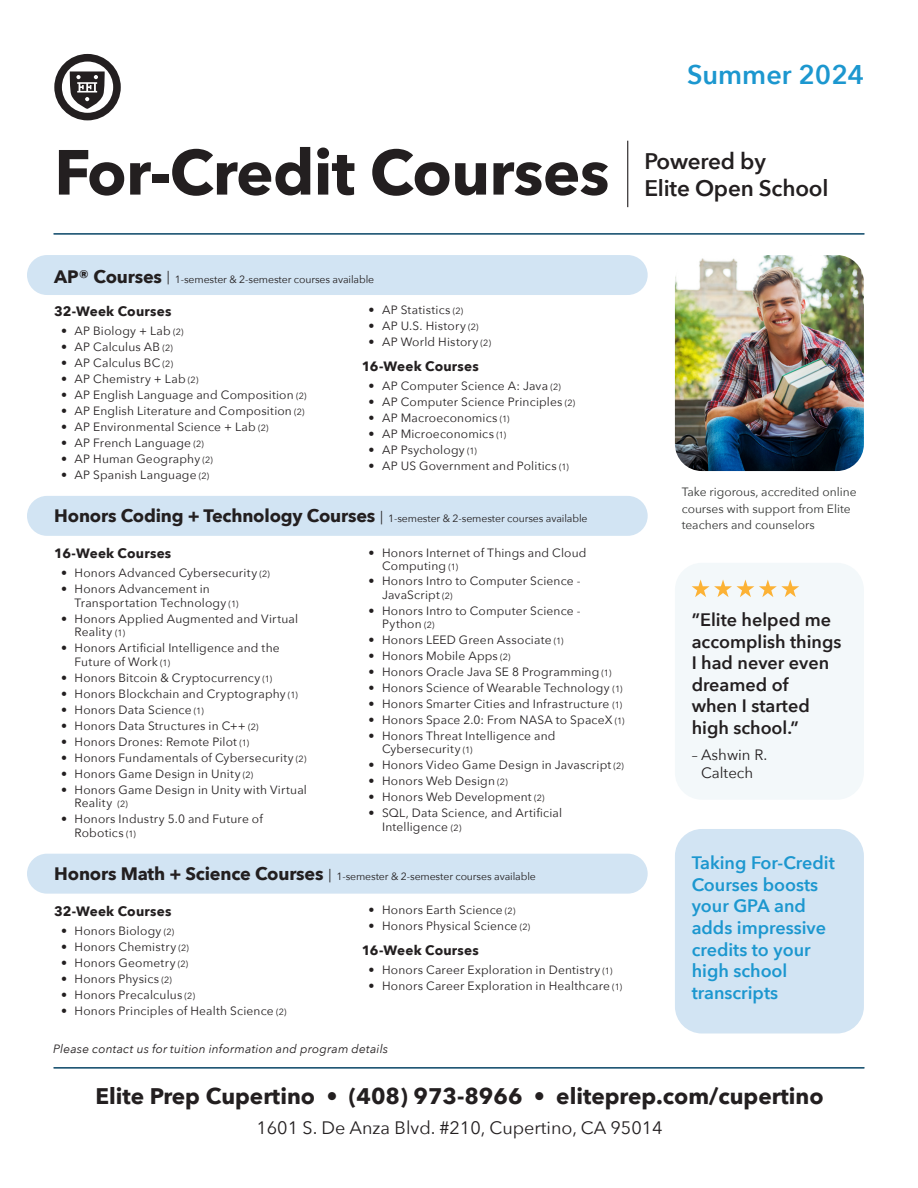
<style>
.page{position:relative;width:918px;height:1188px;background:#fff}
.page>*{position:absolute;margin:0;border:0;box-sizing:border-box;transform-origin:0 0}
.t1{font:700 63px "Avenir Next";letter-spacing:-.01em;color:#231f20}
.t2{font:600 27px "Avenir Next";color:#1c97cf}
.Subtitle{font:700 22.5px "Avenir Next";color:#231f20}
.t3{font:600 22.5px "Avenir Next";letter-spacing:-.01em;color:#231f20}
.Subtitle-2{font:600 18px/21.6px "Avenir Next";color:#1c97cf}
.Subtitle-3{font:600 18px/21.6px "Avenir Next";color:#231f20}
.Subtitle-4{font:18px "Avenir Next";color:#231f20}
.Subtitle-5{font:15px "Avenir Next";color:#231f20}
.Program_Title{font:700 13.5px "Avenir Next";letter-spacing:.015em;color:#231f20}
.t4{font:12px/13.5px "Avenir Next";letter-spacing:.015em;color:#231f20}
.Subtitle-6{font:12px/16.5px "Avenir Next";color:#323332}
.t5{font:italic 12px "Avenir Next";letter-spacing:.015em;color:#231f20}
.Subtitle-7{font:10.5px "Avenir Next";letter-spacing:-.01em;color:#231f20}
.s1{font-weight:700;font-size:18px}
.s2{font-size:13.5px}
.s3{font-size:9px}
</style>
<div class="page">
<svg style="left:54px;top:54px;width:67px;height:66px"></svg>
<hr style="left:54px;top:1067px;width:810px;height:2px;background:#094667">
<hr style="left:54px;top:233px;width:810px;height:2px;background:#094667">
<div style="left:27px;top:255px;width:621px;height:40px;background:#d2e4f3;border-radius:20px"></div>
<div style="left:27px;top:496px;width:621px;height:40px;background:#d2e4f3;border-radius:20px"></div>
<div style="left:675px;top:563px;width:189px;height:237px;background:#f3f8fa;border-radius:27px"></div>
<img style="left:675px;top:255px;width:189px;height:216px">
<div style="left:675px;top:829px;width:189px;height:205px;background:#d2e4f3;border-radius:27px"></div>
<div style="left:27px;top:854px;width:621px;height:40px;background:#d2e4f3;border-radius:20px"></div>
<hr style="left:627px;top:141px;width:1px;height:66px;background:#231f20">
<svg style="left:692px;top:580px;width:107px;height:17px"></svg>
<p class="t1" style="left:54px;top:118px;width:557px">For-Credit Courses</p>
<p class="t2" style="left:687px;top:51px;width:179px">Summer 2024</p>
<p class="t3" style="left:644px;top:142px;width:123px">Powered by</p>
<p class="t3" style="left:644px;top:169px;width:185px">Elite Open School</p>
<p class="Subtitle-7" style="left:54px;top:270px;width:321px"><span class="s1">AP® Courses</span> <span class="s2">|</span> 1-semester &amp; 2-semester courses available</p>
<p class="Program_Title" style="left:54px;top:299px;width:119px">32-Week Courses</p>
<p class="t4" style="left:61px;top:323px;width:124px">• AP Biology + Lab <span class="s3">(2)</span></p>
<p class="t4" style="left:61px;top:339px;width:113px">• AP Calculus AB <span class="s3">(2)</span></p>
<p class="t4" style="left:61px;top:355px;width:113px">• AP Calculus BC <span class="s3">(2)</span></p>
<p class="t4" style="left:61px;top:371px;width:139px">• AP Chemistry + Lab <span class="s3">(2)</span></p>
<p class="t4" style="left:61px;top:387px;width:247px">• AP English Language and Composition <span class="s3">(2)</span></p>
<p class="t4" style="left:61px;top:403px;width:245px">• AP English Literature and Composition <span class="s3">(2)</span></p>
<p class="t4" style="left:61px;top:419px;width:209px">• AP Environmental Science + Lab <span class="s3">(2)</span></p>
<p class="t4" style="left:61px;top:435px;width:144px">• AP French Language <span class="s3">(2)</span></p>
<p class="t4" style="left:61px;top:451px;width:153px">• AP Human Geography <span class="s3">(2)</span></p>
<p class="t4" style="left:61px;top:468px;width:150px">• AP Spanish Language <span class="s3">(2)</span></p>
<p class="t4" style="left:369px;top:303px;width:96px">• AP Statistics <span class="s3">(2)</span></p>
<p class="t4" style="left:369px;top:319px;width:112px">• AP U.S. History <span class="s3">(2)</span></p>
<p class="t4" style="left:369px;top:334px;width:124px">• AP World History <span class="s3">(2)</span></p>
<p class="Program_Title" style="left:362px;top:354px;width:119px">16-Week Courses</p>
<p class="t4" style="left:369px;top:378px;width:194px">• AP Computer Science A: Java <span class="s3">(2)</span></p>
<p class="t4" style="left:369px;top:394px;width:208px">• AP Computer Science Principles <span class="s3">(2)</span></p>
<p class="t4" style="left:369px;top:410px;width:143px">• AP Macroeconomics <span class="s3">(1)</span></p>
<p class="t4" style="left:369px;top:426px;width:139px">• AP Microeconomics <span class="s3">(1)</span></p>
<p class="t4" style="left:369px;top:442px;width:110px">• AP Psychology <span class="s3">(1)</span></p>
<p class="t4" style="left:369px;top:458px;width:202px">• AP US Government and Politics <span class="s3">(1)</span></p>
<p class="Subtitle-7" style="left:54px;top:510px;width:535px"><span class="s1">Honors Coding + Technology Courses</span> <span class="s2">|</span> 1-semester &amp; 2-semester courses available</p>
<p class="Program_Title" style="left:54px;top:542px;width:119px">16-Week Courses</p>
<p class="t4" style="left:61px;top:566px;width:210px">• Honors Advanced Cybersecurity <span class="s3">(2)</span></p>
<p class="t4" style="left:75px;top:582px;width:165px;text-indent:-14px">• Honors Advancement in<br>Transportation Technology <span class="s3">(1)</span></p>
<p class="t4" style="left:75px;top:611px;width:225px;text-indent:-14px">• Honors Applied Augmented and Virtual<br>Reality <span class="s3">(1)</span></p>
<p class="t4" style="left:75px;top:641px;width:207px;text-indent:-14px">• Honors Artificial Intelligence and the<br>Future of Work <span class="s3">(1)</span></p>
<p class="t4" style="left:61px;top:670px;width:213px">• Honors Bitcoin &amp; Cryptocurrency <span class="s3">(1)</span></p>
<p class="t4" style="left:61px;top:686px;width:238px">• Honors Blockchain and Cryptography <span class="s3">(1)</span></p>
<p class="t4" style="left:61px;top:702px;width:144px">• Honors Data Science <span class="s3">(1)</span></p>
<p class="t4" style="left:61px;top:718px;width:199px">• Honors Data Structures in C++ <span class="s3">(2)</span></p>
<p class="t4" style="left:61px;top:734px;width:190px">• Honors Drones: Remote Pilot <span class="s3">(1)</span></p>
<p class="t4" style="left:61px;top:750px;width:247px">• Honors Fundamentals of Cybersecurity <span class="s3">(2)</span></p>
<p class="t4" style="left:61px;top:766px;width:194px">• Honors Game Design in Unity <span class="s3">(2)</span></p>
<p class="t4" style="left:75px;top:782px;width:234px;text-indent:-14px">• Honors Game Design in Unity with Virtual<br>Reality <span class="s3">(2)</span></p>
<p class="t4" style="left:75px;top:812px;width:190px;text-indent:-14px">• Honors Industry 5.0 and Future of<br>Robotics <span class="s3">(1)</span></p>
<p class="t4" style="left:382px;top:545px;width:206px;text-indent:-14px">• Honors Internet of Things and Cloud<br>Computing <span class="s3">(1)</span></p>
<p class="t4" style="left:382px;top:574px;width:200px;text-indent:-14px">• Honors Intro to Computer Science -<br>JavaScript <span class="s3">(2)</span></p>
<p class="t4" style="left:382px;top:603px;width:200px;text-indent:-14px">• Honors Intro to Computer Science -<br>Python <span class="s3">(2)</span></p>
<p class="t4" style="left:369px;top:632px;width:197px">• Honors LEED Green Associate <span class="s3">(1)</span></p>
<p class="t4" style="left:369px;top:648px;width:144px">• Honors Mobile Apps <span class="s3">(2)</span></p>
<p class="t4" style="left:369px;top:664px;width:244px">• Honors Oracle Java SE 8 Programming <span class="s3">(1)</span></p>
<p class="t4" style="left:369px;top:680px;width:255px">• Honors Science of Wearable Technology <span class="s3">(1)</span></p>
<p class="t4" style="left:369px;top:696px;width:255px">• Honors Smarter Cities and Infrastructure <span class="s3">(1)</span></p>
<p class="t4" style="left:369px;top:712px;width:258px">• Honors Space 2.0: From NASA to SpaceX <span class="s3">(1)</span></p>
<p class="t4" style="left:382px;top:728px;width:175px;text-indent:-14px">• Honors Threat Intelligence and<br>Cybersecurity <span class="s3">(1)</span></p>
<p class="t4" style="left:369px;top:758px;width:257px">• Honors Video Game Design in Javascript <span class="s3">(2)</span></p>
<p class="t4" style="left:369px;top:774px;width:141px">• Honors Web Design <span class="s3">(2)</span></p>
<p class="t4" style="left:369px;top:790px;width:177px">• Honors Web Development <span class="s3">(2)</span></p>
<p class="t4" style="left:382px;top:806px;width:182px;text-indent:-14px">• SQL, Data Science, and Artificial<br>Intelligence <span class="s3">(2)</span></p>
<p class="Subtitle-7" style="left:54px;top:868px;width:483px"><span class="s1">Honors Math + Science Courses</span> <span class="s2">|</span> 1-semester &amp; 2-semester courses available</p>
<p class="Program_Title" style="left:54px;top:899px;width:119px">32-Week Courses</p>
<p class="t4" style="left:61px;top:923px;width:115px">• Honors Biology <span class="s3">(2)</span></p>
<p class="t4" style="left:61px;top:939px;width:129px">• Honors Chemistry <span class="s3">(2)</span></p>
<p class="t4" style="left:61px;top:955px;width:129px">• Honors Geometry <span class="s3">(2)</span></p>
<p class="t4" style="left:61px;top:971px;width:112px">• Honors Physics <span class="s3">(2)</span></p>
<p class="t4" style="left:61px;top:987px;width:135px">• Honors Precalculus <span class="s3">(2)</span></p>
<p class="t4" style="left:61px;top:1003px;width:227px">• Honors Principles of Health Science <span class="s3">(2)</span></p>
<p class="t4" style="left:369px;top:903px;width:148px">• Honors Earth Science <span class="s3">(2)</span></p>
<p class="t4" style="left:369px;top:919px;width:163px">• Honors Physical Science <span class="s3">(2)</span></p>
<p class="Program_Title" style="left:362px;top:939px;width:119px">16-Week Courses</p>
<p class="t4" style="left:369px;top:963px;width:245px">• Honors Career Exploration in Dentistry <span class="s3">(1)</span></p>
<p class="t4" style="left:369px;top:979px;width:255px">• Honors Career Exploration in Healthcare <span class="s3">(1)</span></p>
<p class="Subtitle-6" style="left:682px;top:483px;width:177px">Take rigorous, accredited online courses with support from Elite teachers and counselors</p>
<p class="Subtitle-3" style="left:692px;top:609px;width:151px">”Elite helped me accomplish things<br>I had never even dreamed of<br>when I started high school.”</p>
<p class="Subtitle-5" style="left:692px;top:742px;width:77px">– Ashwin R.</p>
<p class="Subtitle-5" style="left:701px;top:760px;width:53px">Caltech</p>
<p class="Subtitle-2" style="left:692px;top:852px;width:145px">Taking For-Credit<br>Courses boosts your GPA and adds impressive credits to your high school transcripts</p>
<p class="t5" style="left:53px;top:1039px;width:337px">Please contact us for tuition information and program details</p>
<p class="Subtitle" style="left:96px;top:1077px;width:730px">Elite Prep Cupertino • (408) 973-8966 • eliteprep.com/cupertino</p>
<p class="Subtitle-4" style="left:256px;top:1113px;width:408px">1601 S. De Anza Blvd. #210, Cupertino, CA 95014</p>
</div>
